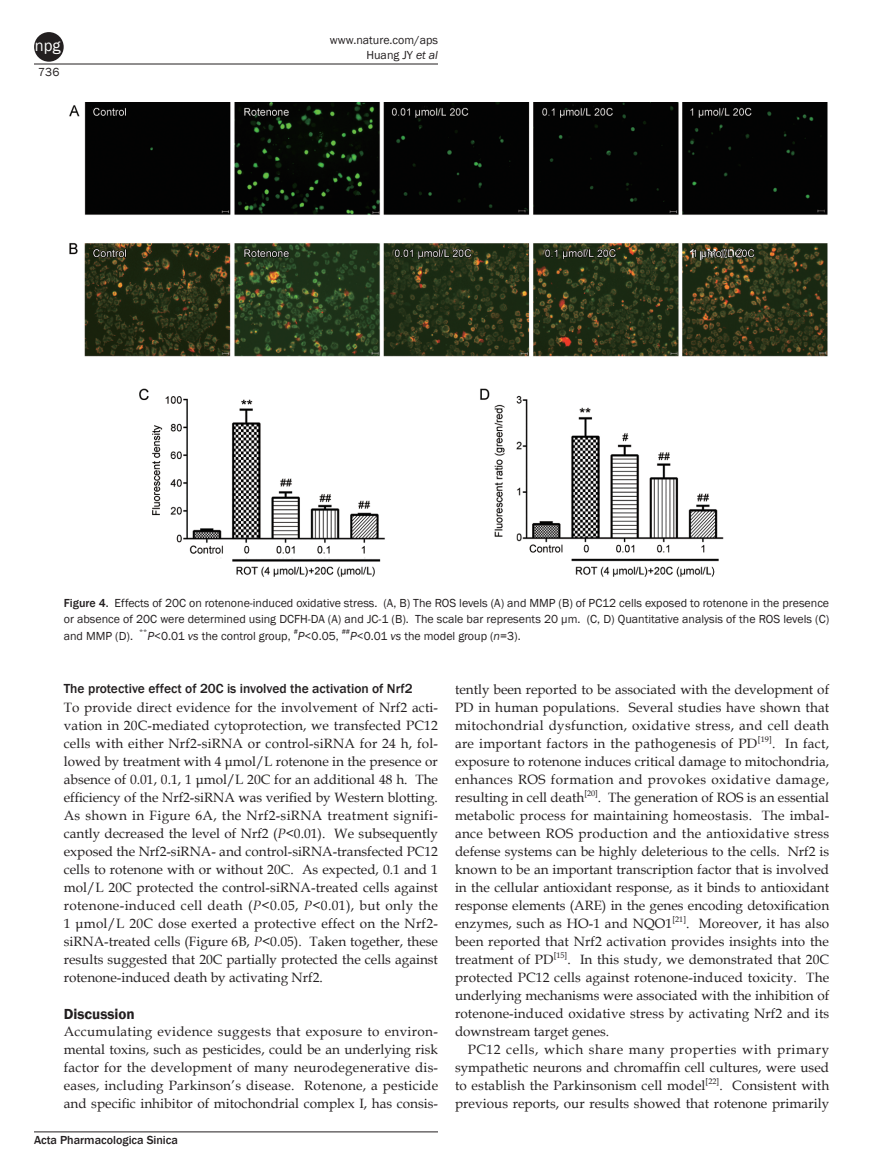
<style>
.page{position:relative;width:893px;height:1170px;background:#fff}
.page>*{position:absolute;margin:0;border:0;box-sizing:border-box;transform-origin:0 0}
.t1{font:16.5px "Franklin Gothic Book 2";color:#fff}
.一级标题{font:600 15px "Franklin Gothic";color:#231f20}
.无段头空英文正文{font:13.5px/18px "Book Antiqua 2";letter-spacing:.01em;color:#231f20;text-align:justify}
.英文正文{font:13.5px/18px "Book Antiqua 2";letter-spacing:.005em;color:#231f20;text-align:justify}
.二级标题{font:13.5px "Franklin Gothic Medium 2";color:#231f20}
.图表注{font:12px/16.5px "Franklin Gothic Book 2";color:#231f20;text-align:right}
.t2{font:12px "Franklin Gothic Medium 2";color:#231f20}
.s1{font-family:"Franklin Gothic";font-style:italic}
.s2{font-family:"Franklin Gothic Medium 2"}
.s3{font-family:"Franklin Gothic"}
.s4{font-family:"Book Antiqua"}
.s5{font-family:"Book Antiqua";font-style:italic}
</style>
<div class="page">
<hr style="left:34px;top:64px;width:404px;height:1px;background:#231f20">
<hr style="left:34px;top:1131px;width:404px;height:1px;background:#231f20">
<div style="left:34px;top:32px;width:30px;height:30px;background:#231f20;border-radius:50%"></div>
<img style="left:69px;top:102px;width:759px;height:475px">
<p class="t1" style="left:35px;top:35px;width:27px">npg</p>
<p class="图表注" style="left:38px;top:64px;width:23px">736</p>
<p class="图表注" style="left:330px;top:32px;width:110px;line-height:15px">www.nature.com/aps<br>Huang JY <span class="s1">et al</span></p>
<p class="图表注" style="left:64px;top:594px;width:767px;text-align:justify"><span class="s2">Figure 4.</span> Effects of 20C on rotenone-induced oxidative stress. (A, B) The ROS levels (A) and MMP (B) of PC12 cells exposed to rotenone in the presence <span class="s3">or absence of 20C were determined using DCFH-DA (A) and JC-1 (B). The scale bar represents 20 μm. (C, D) Quantitative analysis of the ROS levels (C) and MMP (D).</span> <sup>**</sup><span class="s1">P</span>&lt;0.01 <span class="s1">vs</span> the control group, <sup>#</sup><span class="s1">P</span><span class="s3">&lt;0.05,</span> <sup>##</sup><span class="s1">P</span>&lt;0.01 <span class="s1">vs</span> the model group (<span class="s1">n</span>=3).</p>
<p class="二级标题" style="left:64px;top:680px;width:350px">The protective effect of 20C is involved the activation of Nrf2</p>
<p class="无段头空英文正文" style="left:64px;top:697px;width:376px">To provide direct evidence for the involvement of Nrf2 acti&shy;vation in 20C-mediated cytoprotection, we transfected PC12 cells with either Nrf2-siRNA or control-siRNA for 24 h, fol&shy;<span class="s4">lowed by treatment with 4 μmol/L rotenone in the presence or absence of 0.01, 0.1, 1 μmol/L 20C for an additional 48 h. The efficiency of the Nrf2-siRNA was verified by Western blotting.<br></span>As shown in Figure 6A, the Nrf2-siRNA treatment signifi&shy;cantly decreased the level of Nrf2 (<span class="s5">P</span>&lt;0.01). We subsequently exposed the Nrf2-siRNA- and control-siRNA-transfected PC12 cells to rotenone with or without 20C. As expected, 0.1 and 1 mol/L 20C protected the control-siRNA-treated cells against rotenone-induced cell death (<span class="s5">P</span>&lt;0.05, <span class="s5">P</span>&lt;0.01), but only the <span class="s4">1 μmol/L 20C</span> dose exerted a protective effect on the Nrf2- siRNA-treated cells (Figure 6B, <span class="s5">P</span>&lt;0.05). Taken together, these results suggested that 20C partially protected the cells against rotenone-induced death by activating Nrf2.</p>
<p class="一级标题" style="left:64px;top:1004px;width:73px">Discussion</p>
<p class="无段头空英文正文" style="left:64px;top:1021px;width:376px">Accumulating evidence suggests that exposure to environ&shy;mental toxins, such as pesticides, could be an underlying risk factor for the development of many neurodegenerative dis&shy;eases, including Parkinson’s disease. Rotenone, a pesticide <span class="s4">and specific inhibitor of mitochondrial complex I, has consis</span>-</p>
<p class="t2" style="left:34px;top:1132px;width:145px">Acta Pharmacologica Sinica</p>
<p class="无段头空英文正文" style="left:455px;top:679px;width:376px">tently been reported to be associated with the development of PD in human populations. Several studies have shown that mitochondrial dysfunction, oxidative stress, and cell death are important factors in the pathogenesis of PD<sup>[19]</sup>. In fact, exposure to rotenone induces critical damage to mitochondria, enhances ROS formation and provokes oxidative damage, resulting in cell death<sup>[20]</sup>. The generation of ROS is an essential metabolic process for maintaining homeostasis. The imbal&shy;ance between ROS production and the antioxidative stress defense systems can be highly deleterious to the cells. Nrf2 is known to be an important transcription factor that is involved in the cellular antioxidant response, as it binds to antioxidant <span class="s4">response elements (ARE) in the genes encoding detoxification </span>enzymes, such as HO-1 and NQO1<sup>[21]</sup>. Moreover, it has also been reported that Nrf2 activation provides insights into the treatment of PD<sup>[15]</sup>. In this study, we demonstrated that 20C protected PC12 cells against rotenone-induced toxicity. The underlying mechanisms were associated with the inhibition of rotenone-induced oxidative stress by activating Nrf2 and its downstream target genes.</p>
<p class="英文正文" style="left:455px;top:1039px;width:376px;text-indent:13px">PC12 cells, which share many properties with primary <span class="s4">sympathetic neurons and chromaffin cell cultures, were used </span>to establish the Parkinsonism cell model<sup>[22]</sup>. Consistent with previous reports, our results showed that rotenone primarily</p>
</div>
